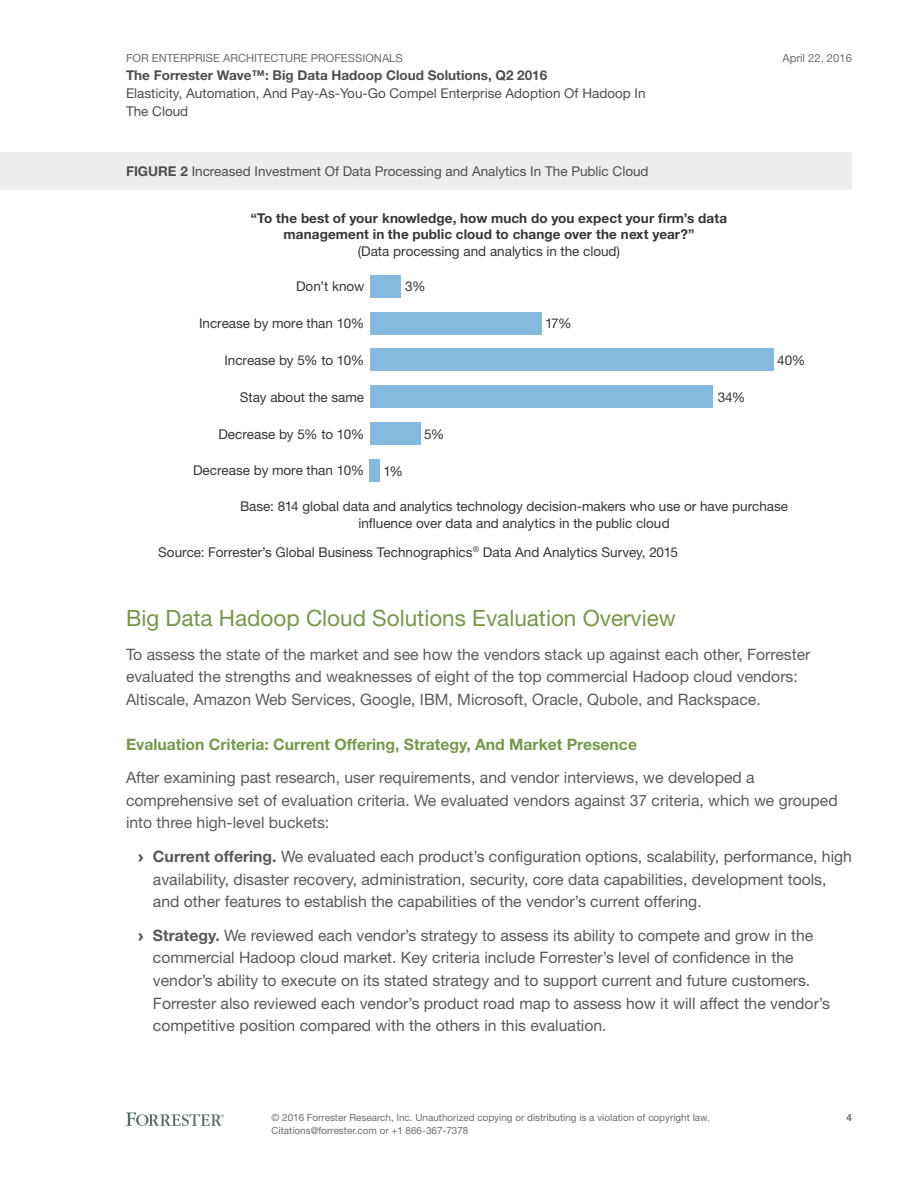
<style>
.page{position:relative;width:918px;height:1188px;background:#fff}
.page>*{position:absolute;margin:0;border:0;box-sizing:border-box;transform-origin:0 0}
.t1{font:22.5px "Helvetica Neue LT Std";color:#769849}
.t2{font:15.75px/22.5px "Helvetica Neue LT Std";color:#59595b}
.t3{font:15.75px/22.5px "Helvetica Neue LT Std";color:#5c5c5c}
.t4{font:700 15.75px "Helvetica Neue LT Std";color:#769849}
.t5{font:13.5px/16.5px "Helvetica Neue LT Std";color:#363636;text-align:center}
.t6{font:13.5px/18px "Helvetica Neue LT Std";color:#4e4e50}
.t7{font:700 13.5px/16.5px "Helvetica Neue LT Std";letter-spacing:.005em;color:#363636;text-align:center}
.t8{font:700 13.5px "Helvetica Neue LT Std";color:#4e4e50}
.t9{font:11.25px "Helvetica Neue LT Std";color:#6d6e70}
.t10{font:9.9px/12.8px "Helvetica Neue LT Std";color:#6d6e70}
.t11{font:700 9.9px "Helvetica Neue LT Std";color:#6d6e70}
.s1{font-weight:700}
.s2{font-family:"Arial";font-weight:900}
</style>
<div class="page">
<svg style="left:126px;top:1112px;width:98px;height:14px"></svg>
<div style="left:0;top:152px;width:852px;height:38px;background:#ecedee"></div>
<div style="left:370px;top:275px;width:30px;height:22px;background:#85bae0"></div>
<div style="left:370px;top:312px;width:171px;height:22px;background:#85bae0"></div>
<div style="left:370px;top:349px;width:403px;height:22px;background:#85bae0"></div>
<div style="left:370px;top:386px;width:343px;height:22px;background:#85bae0"></div>
<div style="left:370px;top:422px;width:50px;height:23px;background:#85bae0"></div>
<div style="left:370px;top:459px;width:10px;height:22px;background:#85bae0"></div>
<p class="t9" style="left:126px;top:51px;width:278px">FOR ENTERPRISE ARCHITECTURE PROFESSIONALS</p>
<p class="t8" style="left:126px;top:67px;width:423px">The Forrester Wave™: Big Data Hadoop Cloud Solutions, Q2 2016</p>
<p class="t6" style="left:126px;top:84px;width:521px">Elasticity, Automation, And Pay-As-You-Go Compel Enterprise Adoption Of Hadoop In<br>The Cloud</p>
<p class="t6" style="left:126px;top:162px;width:524px"><span class="s1">FIGURE 2</span> Increased Investment Of Data Processing and Analytics In The Public Cloud</p>
<p class="t7" style="left:251px;top:209px;width:478px">“To the best of your knowledge, how much do you expect your firm’s data management in the public cloud to change over the next year?”</p>
<p class="t5" style="left:358px;top:243px;width:264px">(Data processing and analytics in the cloud)</p>
<p class="t5" style="left:296px;top:278px;width:70px">Don’t know</p>
<p class="t5" style="left:405px;top:278px;width:22px">3%</p>
<p class="t5" style="left:199px;top:315px;width:167px">Increase by more than 10%</p>
<p class="t5" style="left:545px;top:315px;width:28px">17%</p>
<p class="t5" style="left:224px;top:352px;width:141px">Increase by 5% to 10%</p>
<p class="t5" style="left:240px;top:388px;width:126px">Stay about the same</p>
<p class="t5" style="left:718px;top:389px;width:29px">34%</p>
<p class="t5" style="left:218px;top:425px;width:147px">Decrease by 5% to 10%</p>
<p class="t5" style="left:424px;top:425px;width:22px">5%</p>
<p class="t5" style="left:193px;top:462px;width:173px">Decrease by more than 10%</p>
<p class="t5" style="left:383px;top:462px;width:21px">1%</p>
<p class="t9" style="left:782px;top:51px;width:71px">April 22, 2016</p>
<p class="t5" style="left:777px;top:352px;width:30px">40%</p>
<p class="t5" style="left:240px;top:498px;width:549px">Base: 814 global data and analytics technology decision-makers who use or have purchase influence over data and analytics in the public cloud</p>
<p class="t5" style="left:158px;top:543px;width:521px">Source: Forrester’s Global Business Technographics<sup>®</sup> Data And Analytics Survey, 2015</p>
<h1 class="t1" style="left:126px;top:605px;width:552px">Big Data Hadoop Cloud Solutions Evaluation Overview</h1>
<p class="t3" style="left:126px;top:643px;width:686px">To assess the state of the market and see how the vendors stack up against each other, Forrester evaluated the strengths and weaknesses of eight of the top commercial Hadoop cloud vendors:<br>Altiscale, Amazon Web Services, Google, IBM, Microsoft, Oracle, Qubole, and Rackspace.</p>
<p class="t4" style="left:126px;top:734px;width:513px">Evaluation Criteria: Current Offering, Strategy, And Market Presence</p>
<p class="t3" style="left:126px;top:766px;width:713px">After examining past research, user requirements, and vendor interviews, we developed a comprehensive set of evaluation criteria. We evaluated vendors against 37 criteria, which we grouped into three high-level buckets:</p>
<p class="t2" style="left:153px;top:845px;width:701px;text-indent:-15px"><span class="s2">›</span> <span class="s1">Current offering.</span> We evaluated each product’s configuration options, scalability, performance, high availability, disaster recovery, administration, security, core data capabilities, development tools, and other features to establish the capabilities of the vendor’s current offering.</p>
<p class="t2" style="left:153px;top:924px;width:679px;text-indent:-15px"><span class="s2">›</span> <span class="s1">Strategy.</span> We reviewed each vendor’s strategy to assess its ability to compete and grow in the commercial Hadoop cloud market. Key criteria include Forrester’s level of confidence in the vendor’s ability to execute on its stated strategy and to support current and future customers.<br>Forrester also reviewed each vendor’s product road map to assess how it will affect the vendor’s competitive position compared with the others in this evaluation.</p>
<p class="t10" style="left:272px;top:1111px;width:440px">© 2016 Forrester Research, Inc. Unauthorized copying or distributing is a violation of copyright law.<br>Citations@forrester.com or +1 866-367-7378</p>
<p class="t11" style="left:846px;top:1112px;width:7px">4</p>
</div>
